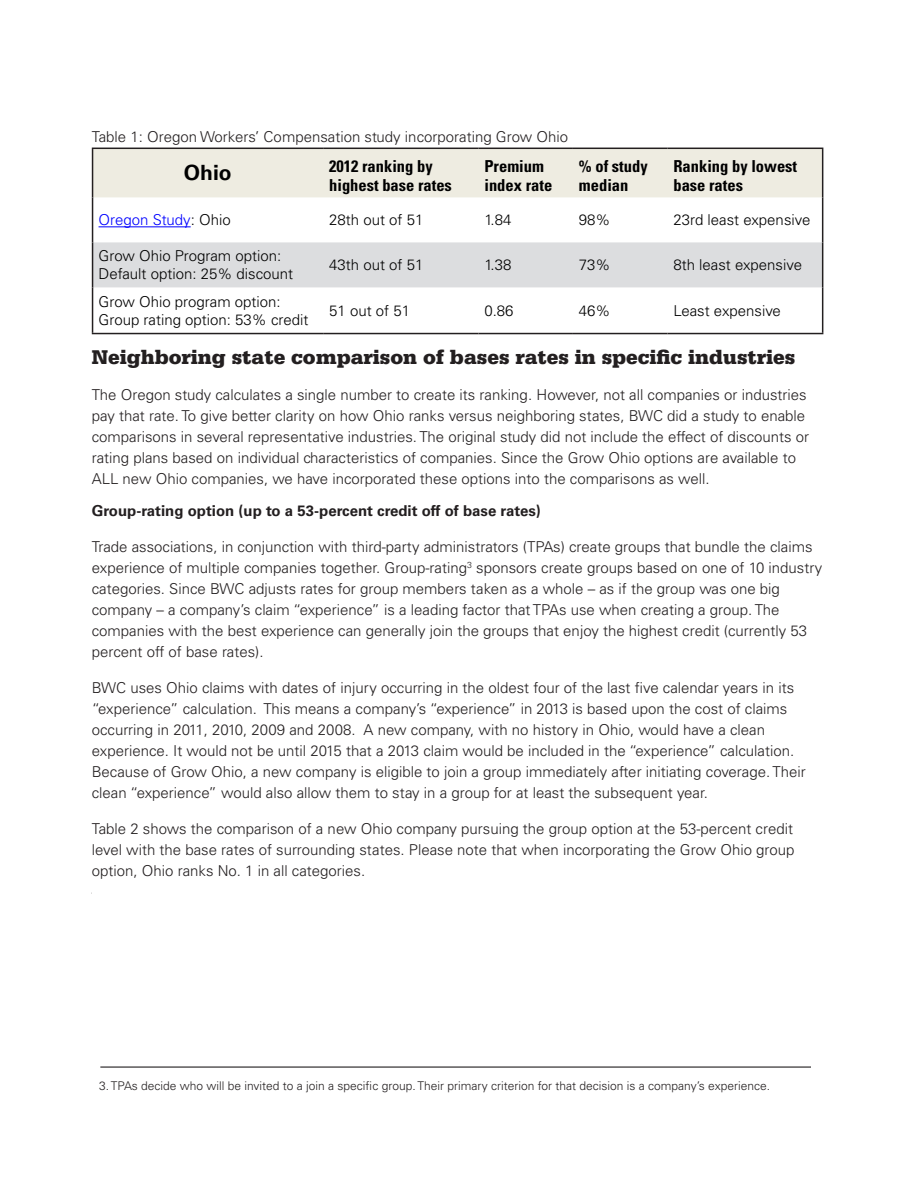
<style>
.page{position:relative;width:918px;height:1188px;background:#fff}
.page>*{position:absolute;margin:0;border:0;box-sizing:border-box;transform-origin:0 0}
.Normal_wrd_1{font:900 21px "Serifa Std";color:#231f20}
.t1{font:700 21px "Univers LT Std";color:#000}
.t2{font:700 condensed 16.5px/19.8px "Univers LT Std";color:#000}
.Normal_wrd_1-2{font:300 15px/21px "Univers LT Std";color:#231f20}
.t3{font:300 15px/18px "Univers LT Std";color:#000}
.No_Spacing{font:300 15px "Univers LT Std";color:#231f20}
.Normal_wrd_1-3{font:700 15px "Univers LT Std";color:#231f20}
.t4{font:300 15px "Univers LT Std";color:#00f}
.t5{font:300 12px "Univers LT Std";color:#231f20}
.s1{color:#000}
</style>
<div class="page">
<div style="left:93px;top:149px;width:729px;height:48px;background:#eeece1"></div>
<div style="left:93px;top:242px;width:729px;height:45px;background:#dcdddf"></div>
<hr style="left:92px;top:149px;width:1px;height:48px;background:#231f20">
<hr style="left:92px;top:148px;width:231px;height:1px;background:#231f20">
<hr style="left:323px;top:148px;width:155px;height:1px;background:#231f20">
<hr style="left:478px;top:148px;width:95px;height:1px;background:#231f20">
<hr style="left:573px;top:148px;width:94px;height:1px;background:#231f20">
<hr style="left:667px;top:148px;width:156px;height:1px;background:#231f20">
<hr style="left:822px;top:149px;width:1px;height:48px;background:#231f20">
<hr style="left:92px;top:197px;width:1px;height:45px;background:#231f20">
<hr style="left:822px;top:197px;width:1px;height:45px;background:#231f20">
<hr style="left:92px;top:242px;width:1px;height:45px;background:#231f20">
<hr style="left:822px;top:242px;width:1px;height:45px;background:#231f20">
<hr style="left:92px;top:287px;width:1px;height:46px;background:#231f20">
<hr style="left:92px;top:333px;width:231px;height:1px;background:#231f20">
<hr style="left:323px;top:333px;width:155px;height:1px;background:#231f20">
<hr style="left:478px;top:333px;width:95px;height:1px;background:#231f20">
<hr style="left:573px;top:333px;width:94px;height:1px;background:#231f20">
<hr style="left:667px;top:333px;width:156px;height:1px;background:#231f20">
<hr style="left:822px;top:287px;width:1px;height:46px;background:#231f20">
<hr style="left:99px;top:226px;width:92px;height:1px;background:#00f">
<hr style="left:100px;top:1067px;width:711px;height:1px;background:#231f20">
<p class="No_Spacing" style="left:92px;top:127px;width:478px">Table 1: Oregon Workers’ Compensation study incorporating Grow Ohio</p>
<p class="t1" style="left:184px;top:161px;width:49px">Ohio</p>
<p class="t2" style="left:329px;top:156px;width:124px">2012 ranking by highest base rates</p>
<p class="t2" style="left:484px;top:156px;width:69px">Premium index rate</p>
<p class="t2" style="left:579px;top:156px;width:70px">% of study median</p>
<p class="t2" style="left:673px;top:156px;width:125px">Ranking by lowest base rates</p>
<p class="t4" style="left:99px;top:211px;width:134px">Oregon Study<span class="s1">: Ohio</span></p>
<p class="t3" style="left:329px;top:211px;width:96px">28th out of 51</p>
<p class="t3" style="left:484px;top:211px;width:29px">1.84</p>
<p class="t3" style="left:579px;top:211px;width:33px">98%</p>
<p class="t3" style="left:673px;top:211px;width:138px">23rd least expensive</p>
<p class="t3" style="left:99px;top:247px;width:196px">Grow Ohio Program option:<br>Default option: 25% discount</p>
<p class="t3" style="left:329px;top:256px;width:96px">43th out of 51</p>
<p class="t3" style="left:484px;top:256px;width:29px">1.38</p>
<p class="t3" style="left:579px;top:256px;width:33px">73%</p>
<p class="t3" style="left:673px;top:256px;width:130px">8th least expensive</p>
<p class="t3" style="left:99px;top:293px;width:212px">Grow Ohio program option:<br>Group rating option: 53% credit</p>
<p class="t3" style="left:329px;top:302px;width:82px">51 out of 51</p>
<p class="t3" style="left:484px;top:302px;width:31px">0.86</p>
<p class="t3" style="left:579px;top:302px;width:33px">46%</p>
<p class="t3" style="left:673px;top:302px;width:109px">Least expensive</p>
<p class="Normal_wrd_1" style="left:92px;top:345px;width:705px">Neighboring state comparison of bases rates in specific industries</p>
<p class="Normal_wrd_1-2" style="left:92px;top:384px;width:719px">The Oregon study calculates a single number to create its ranking. However, not all companies or industries pay that rate. To give better clarity on how Ohio ranks versus neighboring states, BWC did a study to enable comparisons in several representative industries. The original study did not include the effect of discounts or rating plans based on individual characteristics of companies. Since the Grow Ohio options are available to ALL new Ohio companies, we have incorporated these options into the comparisons as well.</p>
<p class="Normal_wrd_1-3" style="left:92px;top:502px;width:451px">Group-rating option (up to a 53-percent credit off of base rates)</p>
<p class="Normal_wrd_1-2" style="left:92px;top:536px;width:732px">Trade associations, in conjunction with third-party administrators (TPAs) create groups that bundle the claims experience of multiple companies together. Group-rating<sup>3</sup> sponsors create groups based on one of 10 industry categories. Since BWC adjusts rates for group members taken as a whole – as if the group was one big company – a company’s claim “experience” is a leading factor that TPAs use when creating a group. The companies with the best experience can generally join the groups that enjoy the highest credit (currently 53 percent off of base rates).</p>
<p class="Normal_wrd_1-2" style="left:92px;top:677px;width:715px">BWC uses Ohio claims with dates of injury occurring in the oldest four of the last five calendar years in its “experience” calculation. This means a company’s “experience” in 2013 is based upon the cost of claims occurring in 2011, 2010, 2009 and 2008. A new company, with no history in Ohio, would have a clean experience. It would not be until 2015 that a 2013 claim would be included in the “experience” calculation.<br>Because of Grow Ohio, a new company is eligible to join a group immediately after initiating coverage. Their clean “experience” would also allow them to stay in a group for at least the subsequent year.</p>
<p class="Normal_wrd_1-2" style="left:92px;top:818px;width:704px;text-align:justify">Table 2 shows the comparison of a new Ohio company pursuing the group option at the 53-percent credit level with the base rates of surrounding states. Please note that when incorporating the Grow Ohio group option, Ohio ranks No. 1 in all categories.</p>
<p class="t5" style="left:99px;top:1078px;width:673px">3. TPAs decide who will be invited to a join a specific group. Their primary criterion for that decision is a company’s experience.</p>
</div>
